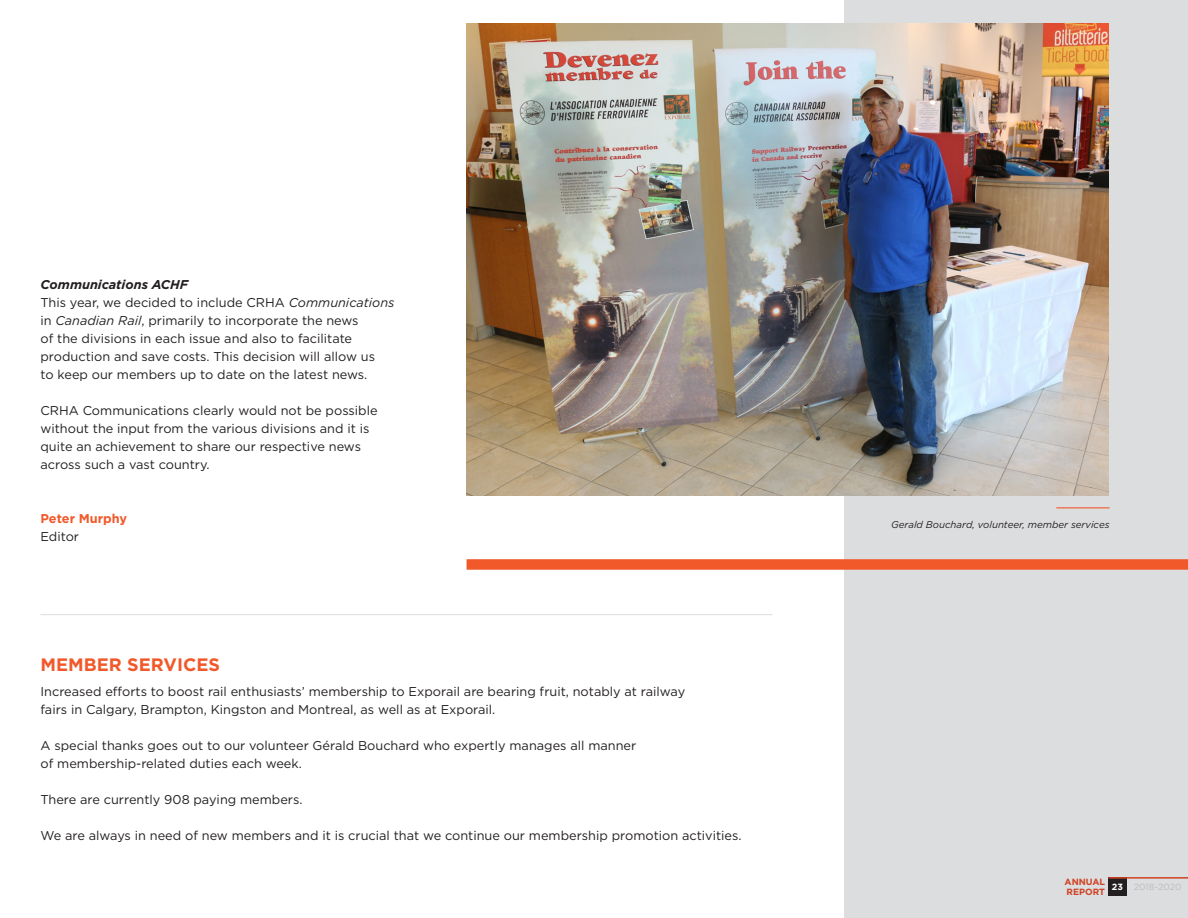
<style>
.page{position:relative;width:1188px;height:918px;background:#fff}
.page>*{position:absolute;margin:0;border:0;box-sizing:border-box;transform-origin:0 0}
.Texte{font:700 18px "Gotham";color:#f1592a}
.Texte-2{font:12.75px/18px "Gotham";color:#231f20}
.Texte-3{font:italic 700 12.75px "Gotham";color:#231f20}
.Texte-4{font:700 12.75px "Gotham";color:#f1592a}
.Texte-5{font:italic 9.75px "Gotham";color:#231f20}
.Texte-6{font:700 9px/10.5px "Gotham";color:#d04222}
.Texte-7{font:9px "Gotham";color:#bcbdc0}
.Texte-8{font:700 9px "Gotham";color:#fff}
.s1{font-style:italic}
</style>
<div class="page">
<div style="left:845px;top:0;width:343px;height:918px;background:#dcdddf"></div>
<div style="left:1108px;top:877px;width:18px;height:18px;background:#231f20"></div>
<hr style="left:1108px;top:877px;width:80px;height:2px;background:#d04222">
<img style="left:467px;top:24px;width:641px;height:472px">
<hr style="left:40px;top:614px;width:732px;height:1px;background:#dcdddf">
<div style="left:467px;top:559px;width:721px;height:11px;background:#f1592a"></div>
<hr style="left:1056px;top:507px;width:54px;height:1px;background:#f1592a">
<p class="Texte-3" style="left:40px;top:276px;width:149px">Communications ACHF</p>
<p class="Texte-2" style="left:40px;top:293px;width:355px">This year, we decided to include CRHA <span class="s1">Communications </span>in <span class="s1">Canadian Rail</span>, primarily to incorporate the news<br>of the divisions in each issue and also to facilitate</p>
<p class="Texte-2" style="left:40px;top:347px;width:336px">production and save costs. This decision will allow us to keep our members up to date on the latest news.</p>
<p class="Texte-2" style="left:40px;top:401px;width:339px">CRHA Communications clearly would not be possible without the input from the various divisions and it is quite an achievement to share our respective news across such a vast country.</p>
<p class="Texte-4" style="left:40px;top:510px;width:88px">Peter Murphy</p>
<p class="Texte-2" style="left:40px;top:527px;width:40px">Editor</p>
<p class="Texte" style="left:40px;top:653px;width:181px">MEMBER SERVICES</p>
<p class="Texte-2" style="left:40px;top:682px;width:646px">Increased efforts to boost rail enthusiasts’ membership to Exporail are bearing fruit, notably at railway fairs in Calgary, Brampton, Kingston and Montreal, as well as at Exporail.</p>
<p class="Texte-2" style="left:40px;top:736px;width:597px">A special thanks goes out to our volunteer Gérald Bouchard who expertly manages all manner of membership-related duties each week.</p>
<p class="Texte-2" style="left:40px;top:790px;width:264px">There are currently 908 paying members.</p>
<p class="Texte-2" style="left:40px;top:826px;width:703px">We are always in need of new members and it is crucial that we continue our membership promotion activities.</p>
<p class="Texte-5" style="left:891px;top:518px;width:220px">Gerald Bouchard, volunteer, member services</p>
<p class="Texte-6" style="left:1065px;top:876px;width:42px">ANNUAL<br>REPORT</p>
<p class="Texte-8" style="left:1112px;top:880px;width:13px">23</p>
<p class="Texte-7" style="left:1134px;top:881px;width:49px">2018-2020</p>
</div>
